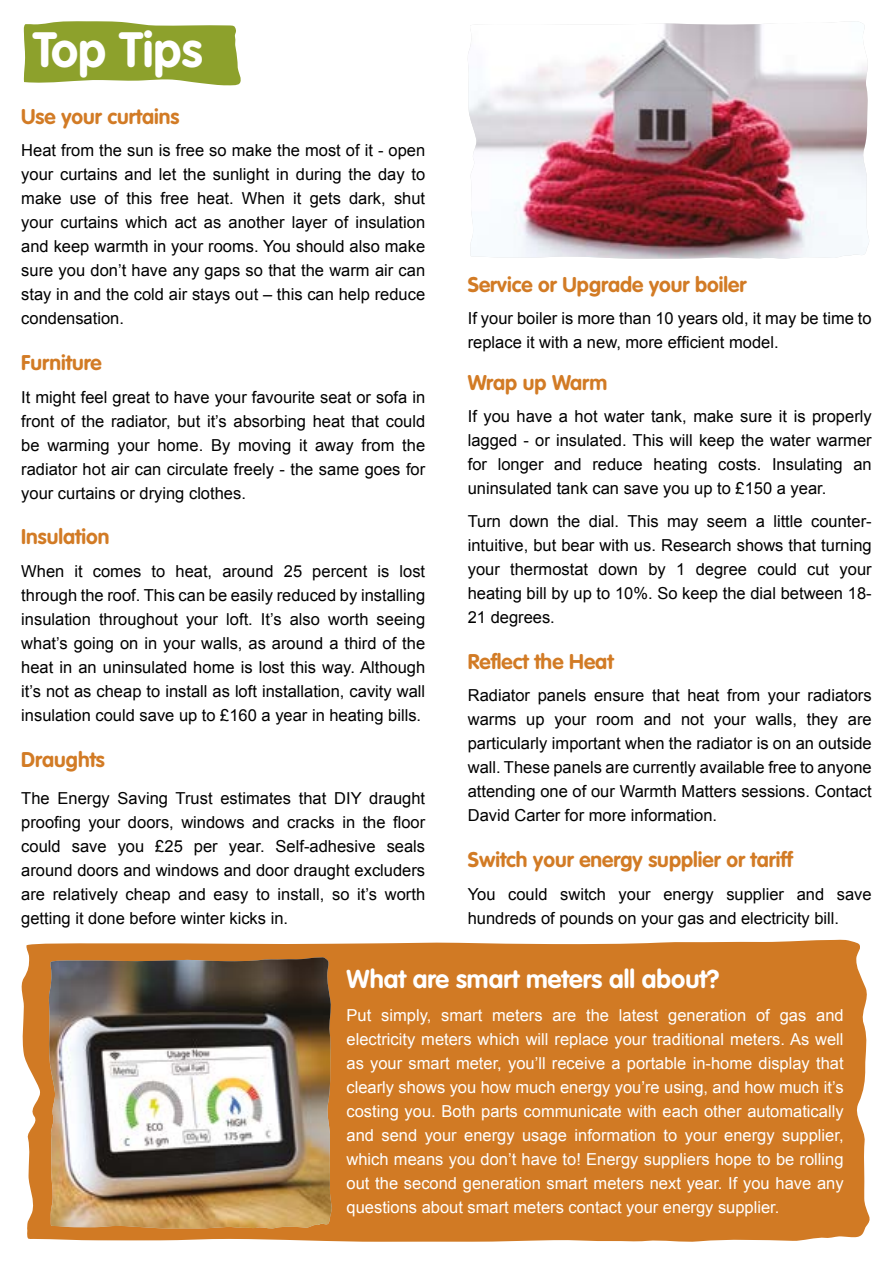
<style>
.page{position:relative;width:893px;height:1263px;background:#fff}
.page>*{position:absolute;margin:0;border:0;box-sizing:border-box;transform-origin:0 0}
.t1{font:700 48.9px "VAG Rounded";color:#fff}
.t2{font:700 25.5px "VAG Rounded";color:#fff}
.t3{font:700 21px "VAG Rounded";color:#d27b25}
.t4{font:16.5px/24px "Arial";color:#000;text-align:justify}
.t5{font:16.5px/24px "Arial";color:#fff;text-align:justify}
</style>
<div class="page">
<div style="left:21px;top:939px;width:849px;height:303px;background:#d17a24"></div>
<svg style="left:23px;top:21px;width:218px;height:65px;background:#9cad47"></svg>
<img style="left:48px;top:957px;width:284px;height:272px">
<img style="left:468px;top:21px;width:401px;height:238px">
<h1 class="t1" style="left:33px;top:21px;width:171px">Top Tips</h1>
<p class="t3" style="left:21px;top:104px;width:160px">Use your curtains</p>
<p class="t4" style="left:21px;top:139px;width:405px">Heat from the sun is free so make the most of it - open your curtains and let the sunlight in during the day to make use of this free heat. When it gets dark, shut your curtains which act as another layer of insulation and keep warmth in your rooms. You should also make sure you don’t have any gaps so that the warm air can stay in and the cold air stays out – this can help reduce condensation.</p>
<p class="t3" style="left:21px;top:350px;width:82px">Furniture</p>
<p class="t4" style="left:21px;top:385px;width:405px">It might feel great to have your favourite seat or sofa in front of the radiator, but it’s absorbing heat that could be warming your home. By moving it away from the radiator hot air can circulate freely - the same goes for your curtains or drying clothes.</p>
<p class="t3" style="left:21px;top:525px;width:90px">Insulation</p>
<p class="t4" style="left:21px;top:559px;width:405px">When it comes to heat, around 25 percent is lost through the roof. This can be easily reduced by installing insulation throughout your loft. It’s also worth seeing what’s going on in your walls, as around a third of the heat in an uninsulated home is lost this way. Although it’s not as cheap to install as loft installation, cavity wall insulation could save up to £160 a year in heating bills.</p>
<p class="t3" style="left:21px;top:747px;width:85px">Draughts</p>
<p class="t4" style="left:21px;top:786px;width:405px">The Energy Saving Trust estimates that DIY draught proofing your doors, windows and cracks in the floor could save you £25 per year. Self-adhesive seals around doors and windows and door draught excluders are relatively cheap and easy to install, so it’s worth getting it done before winter kicks in.</p>
<p class="t3" style="left:468px;top:272px;width:280px">Service or Upgrade your boiler</p>
<p class="t4" style="left:468px;top:307px;width:405px">If your boiler is more than 10 years old, it may be time to replace it with a new, more efficient model.</p>
<p class="t3" style="left:468px;top:370px;width:141px">Wrap up Warm</p>
<p class="t4" style="left:468px;top:405px;width:405px">If you have a hot water tank, make sure it is properly lagged - or insulated. This will keep the water warmer for longer and reduce heating costs. Insulating an uninsulated tank can save you up to £150 a year.</p>
<p class="t4" style="left:468px;top:509px;width:405px">Turn down the dial. This may seem a little counter&shy;intuitive, but bear with us. Research shows that turning your thermostat down by 1 degree could cut your heating bill by up to 10%. So keep the dial between 18- 21 degrees.</p>
<p class="t3" style="left:468px;top:649px;width:147px">Reflect the Heat</p>
<p class="t4" style="left:468px;top:684px;width:405px">Radiator panels ensure that heat from your radiators warms up your room and not your walls, they are particularly important when the radiator is on an outside wall. These panels are currently available free to anyone attending one of our Warmth Matters sessions. Contact David Carter for more information.</p>
<p class="t3" style="left:468px;top:847px;width:326px">Switch your energy supplier or tariff</p>
<p class="t4" style="left:468px;top:882px;width:405px">You could switch your energy supplier and save hundreds of pounds on your gas and electricity bill.</p>
<h2 class="t2" style="left:347px;top:964px;width:374px">What are smart meters all about?</h2>
<p class="t5" style="left:347px;top:1003px;width:499px">Put simply, smart meters are the latest generation of gas and electricity meters which will replace your traditional meters. As well as your smart meter, you’ll receive a portable in-home display that clearly shows you how much energy you’re using, and how much it’s costing you. Both parts communicate with each other automatically and send your energy usage information to your energy supplier, which means you don’t have to! Energy suppliers hope to be rolling out the second generation smart meters next year. If you have any questions about smart meters contact your energy supplier.</p>
</div>
